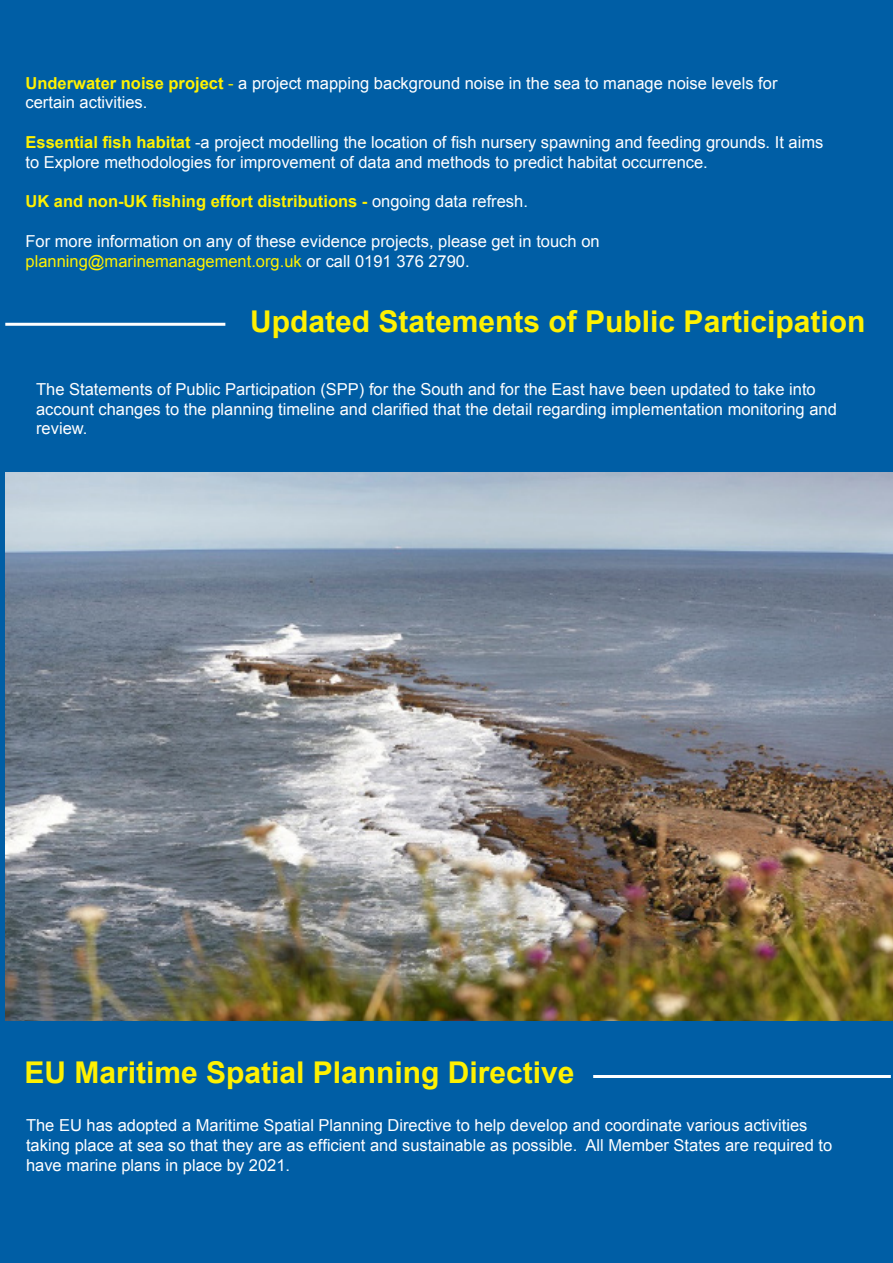
<style>
.page{position:relative;width:893px;height:1263px;background:#005ea5}
.page>*{position:absolute;margin:0;border:0;box-sizing:border-box;transform-origin:0 0}
.t1{font:700 30px "Arial";color:#fff101}
.t2{font:16.5px/19.8px "Arial";color:#fff}
.t3{font:700 16.5px "Arial";color:#fff101}
.s1{font-weight:700;color:#fff101}
.s2{color:#fff101}
.s3{font-weight:400;color:#fff}
</style>
<div class="page">
<hr style="left:5px;top:323px;width:220px;height:3px;background:#fff">
<img style="left:5px;top:472px;width:888px;height:548px">
<hr style="left:593px;top:1075px;width:298px;height:3px;background:#fff">
<p class="t2" style="left:26px;top:73px;width:753px"><span class="s1">Underwater noise project</span> <span class="s2">-</span> a project mapping background noise in the sea to manage noise levels for certain activities.</p>
<p class="t2" style="left:26px;top:132px;width:799px"><span class="s1">Essential fish habitat</span> -a project modelling the location of fish nursery spawning and feeding grounds. It aims to Explore methodologies for improvement of data and methods to predict habitat occurrence.</p>
<p class="t3" style="left:26px;top:191px;width:504px">UK and non-UK fishing effort distributions - <span class="s3">ongoing data refresh.</span></p>
<p class="t2" style="left:26px;top:231px;width:576px">For more information on any of these evidence projects, please get in touch on <span class="s2">planning@marinemanagement.org.uk</span> or call 0191 376 2790.</p>
<p class="t1" style="left:250px;top:302px;width:617px">Updated Statements of Public Participation</p>
<p class="t2" style="left:36px;top:379px;width:802px">The Statements of Public Participation (SPP) for the South and for the East have been updated to take into account changes to the planning timeline and clarified that the detail regarding implementation monitoring and review.</p>
<p class="t1" style="left:24px;top:1053px;width:552px">EU Maritime Spatial Planning Directive</p>
<p class="t2" style="left:26px;top:1116px;width:808px">The EU has adopted a Maritime Spatial Planning Directive to help develop and coordinate various activities taking place at sea so that they are as efficient and sustainable as possible. All Member States are required to have marine plans in place by 2021.</p>
</div>
